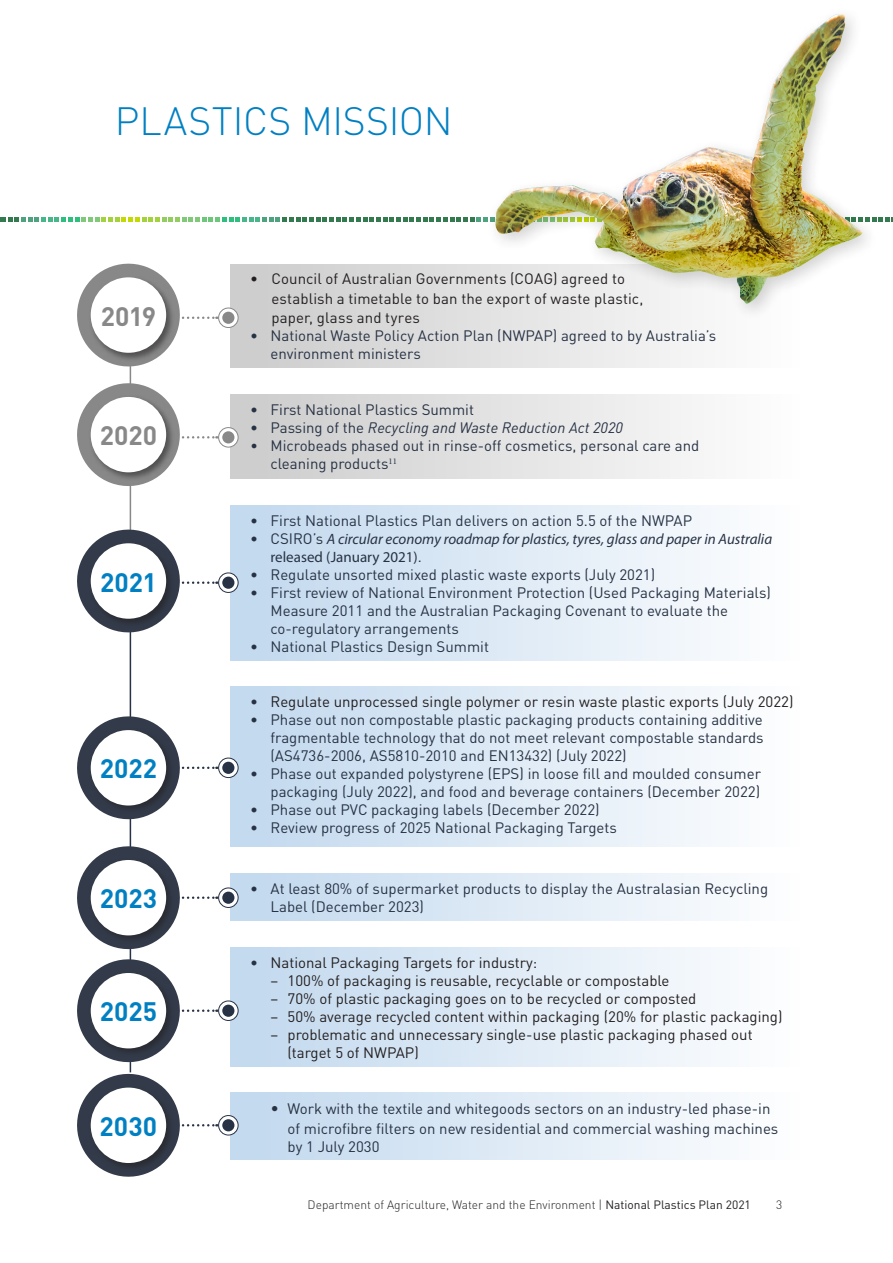
<style>
.page{position:relative;width:893px;height:1263px;background:#fff}
.page>*{position:absolute;margin:0;border:0;box-sizing:border-box;transform-origin:0 0}
._01__HEADING_1{font:300 39px "DIN";color:#0080c2}
._03__HEADING_3{font:700 26.4px "DIN";color:#0080c2}
._03__HEADING_3-2{font:700 26.4px "DIN";color:#888}
.t1{font:15px/18px "DIN";color:#273244}
._05c__DOT_POINTS{font:15px/19.5px "DIN";color:#231f20}
.t2{font:italic 15px/18px "Myriad Pro";color:#273244}
.t3{font:italic 15px "DIN";color:#273244}
.t4{font:300 12px "DIN";color:#231f20}
._03__HEADING_3-3{font:8.7px "Minion Pro";color:#273244}
.s1{font-style:normal}
.s2{font-style:italic}
.s3{font-family:"DIN";font-style:normal}
.s4{color:#273244}
.s5{font-size:16.2px}
.s6{font-weight:400}
</style>
<div class="page">
<svg style="left:0;top:217px;width:893px;height:5px"></svg>
<div style="left:230px;top:394px;width:570px;height:85px;background:linear-gradient(to right,#cbcbcb,#fefefe)"></div>
<div style="left:230px;top:264px;width:570px;height:104px;background:linear-gradient(to right,#cbcbcb,#fefefe)"></div>
<div style="left:230px;top:505px;width:570px;height:155px;background:linear-gradient(to right,#c1d8ee,#fefefe)"></div>
<div style="left:230px;top:686px;width:570px;height:161px;background:linear-gradient(to right,#c1d8ee,#fefefe)"></div>
<div style="left:230px;top:947px;width:570px;height:119px;background:linear-gradient(to right,#c1d8ee,#fefefe)"></div>
<div style="left:230px;top:1092px;width:570px;height:68px;background:linear-gradient(to right,#c1d8ee,#fefefe)"></div>
<div style="left:230px;top:873px;width:570px;height:48px;background:linear-gradient(to right,#c1d7ed,#fefefe)"></div>
<hr style="left:130px;top:625px;width:1px;height:447px;background:#273244">
<hr style="left:130px;top:358px;width:1px;height:186px;background:#888">
<div style="left:486px;top:5px;width:394px;height:316px;background:#231f20;opacity:.2"></div>
<img style="left:493px;top:14px;width:370px;height:291px">
<svg style="left:219px;top:428px;width:19px;height:19px"></svg>
<div style="left:218px;top:427px;width:20px;height:20px;border:1px solid #888;border-radius:50%"></div>
<div style="left:222px;top:431px;width:12px;height:12px;background:#888;border-radius:50%"></div>
<svg style="left:219px;top:308px;width:19px;height:19px"></svg>
<div style="left:218px;top:308px;width:20px;height:20px;border:1px solid #888;border-radius:50%"></div>
<div style="left:222px;top:312px;width:12px;height:12px;background:#888;border-radius:50%"></div>
<svg style="left:77px;top:263px;width:140px;height:230px"></svg>
<div style="left:88px;top:275px;width:87px;height:86px;background:#231f20;opacity:.55"></div>
<div style="left:91px;top:277px;width:75px;height:76px;background:#fff;border-radius:50%"></div>
<svg style="left:219px;top:573px;width:19px;height:19px"></svg>
<div style="left:218px;top:573px;width:20px;height:20px;border:1px solid #273244;border-radius:50%"></div>
<div style="left:222px;top:577px;width:12px;height:12px;background:#273244;border-radius:50%"></div>
<svg style="left:77px;top:523px;width:140px;height:116px"></svg>
<div style="left:88px;top:541px;width:87px;height:86px;background:#231f20;opacity:.55"></div>
<div style="left:91px;top:543px;width:75px;height:76px;background:#fff;border-radius:50%"></div>
<svg style="left:219px;top:758px;width:19px;height:19px"></svg>
<div style="left:218px;top:758px;width:20px;height:20px;border:1px solid #273244;border-radius:50%"></div>
<div style="left:222px;top:762px;width:12px;height:12px;background:#273244;border-radius:50%"></div>
<svg style="left:77px;top:710px;width:140px;height:116px"></svg>
<div style="left:88px;top:728px;width:87px;height:86px;background:#231f20;opacity:.55"></div>
<div style="left:91px;top:730px;width:75px;height:75px;background:#fff;border-radius:50%"></div>
<svg style="left:219px;top:1001px;width:19px;height:19px"></svg>
<div style="left:218px;top:1001px;width:20px;height:19px;border:1px solid #273244;border-radius:50%"></div>
<div style="left:222px;top:1005px;width:12px;height:12px;background:#273244;border-radius:50%"></div>
<svg style="left:219px;top:1115px;width:19px;height:20px"></svg>
<div style="left:218px;top:1115px;width:20px;height:20px;border:1px solid #273244;border-radius:50%"></div>
<div style="left:222px;top:1119px;width:12px;height:12px;background:#273244;border-radius:50%"></div>
<svg style="left:219px;top:888px;width:19px;height:19px"></svg>
<div style="left:218px;top:888px;width:20px;height:20px;border:1px solid #273244;border-radius:50%"></div>
<div style="left:222px;top:892px;width:12px;height:12px;background:#273244;border-radius:50%"></div>
<svg style="left:77px;top:840px;width:140px;height:337px"></svg>
<div style="left:88px;top:857px;width:87px;height:87px;background:#231f20;opacity:.55"></div>
<div style="left:91px;top:860px;width:75px;height:75px;background:#fff;border-radius:50%"></div>
<p class="_01__HEADING_1" style="left:115px;top:97px;width:339px">PLASTICS MISSION</p>
<p class="_03__HEADING_3-2" style="left:101px;top:299px;width:57px">2019</p>
<p class="_03__HEADING_3-2" style="left:100px;top:418px;width:59px">2020</p>
<p class="_03__HEADING_3" style="left:100px;top:565px;width:58px">2021</p>
<p class="_03__HEADING_3" style="left:100px;top:752px;width:59px">2022</p>
<p class="_05c__DOT_POINTS" style="left:271px;top:269px;width:373px;text-indent:-21px">• Council of Australian Governments (COAG) agreed to establish a timetable to ban the export of waste plastic, paper, glass and tyres</p>
<p class="t1" style="left:270px;top:327px;width:447px;text-indent:-20px">• National Waste Policy Action Plan (NWPAP) agreed to by Australia’s environment ministers</p>
<p class="t1" style="left:250px;top:400px;width:225px">• First National Plastics Summit</p>
<p class="t3" style="left:250px;top:418px;width:374px"><span class="s1">• Passing of the</span> Recycling and Waste Reduction Act 2020</p>
<p class="t1" style="left:270px;top:436px;width:430px;text-indent:-20px"><span class="s2">•</span> Microbeads phased out in rinse-off cosmetics, personal care and cleaning products</p>
<p class="_03__HEADING_3-3" style="left:389px;top:455px;width:10px">11</p>
<p class="t1" style="left:250px;top:511px;width:444px">• First National Plastics Plan delivers on action 5.5 of the NWPAP</p>
<p class="t2" style="left:270px;top:529px;width:503px;text-indent:-20px"><span class="s3">• CSIRO’s</span> A circular economy roadmap for plastics, tyres, glass and paper in Australia <span class="s1">released (January 2021)</span><span class="s3">.</span></p>
<p class="t1" style="left:250px;top:565px;width:407px">• Regulate unsorted mixed plastic waste exports (July 2021)</p>
<p class="t1" style="left:270px;top:583px;width:502px;text-indent:-20px">• First review of National Environment Protection (Used Packaging Materials)<br>Measure 2011 and the Australian Packaging Covenant to evaluate the co-regulatory arrangements</p>
<p class="t1" style="left:250px;top:637px;width:240px">• National Plastics Design Summit</p>
<p class="_05c__DOT_POINTS" style="left:250px;top:691px;width:545px"><span class="s4">•</span> Regulate unprocessed single polymer or resin waste plastic exports (July 2022)</p>
<p class="t1" style="left:270px;top:710px;width:495px;text-align:justify;text-indent:-20px">• Phase out non compostable plastic packaging products containing additive fragmentable technology that do not meet relevant compostable standards (AS4736-2006, AS5810-2010 and EN13432) (July 2022)</p>
<p class="t1" style="left:250px;top:764px;width:512px;text-align:right">• Phase out expanded polystyrene (EPS) in loose fill and moulded consumer packaging (July 2022), and food and beverage containers (December 2022)</p>
<p class="t1" style="left:250px;top:800px;width:351px">• Phase out PVC packaging labels (December 2022)</p>
<p class="t1" style="left:250px;top:818px;width:368px">• Review progress of 2025 National Packaging Targets</p>
<p class="_03__HEADING_3" style="left:100px;top:881px;width:59px">2023</p>
<p class="t1" style="left:270px;top:879px;width:499px;text-indent:-20px">• At least 80% of supermarket products to display the Australasian Recycling<br>Label (December 2023)</p>
<p class="_03__HEADING_3" style="left:100px;top:994px;width:59px">2025</p>
<p class="_03__HEADING_3" style="left:100px;top:1109px;width:59px">2030</p>
<p class="_05c__DOT_POINTS" style="left:250px;top:952px;width:289px"><span class="s4">•</span> National Packaging Targets for industry:</p>
<p class="_05c__DOT_POINTS" style="left:270px;top:970px;width:401px">– 100% of packaging is reusable, recyclable or compostable</p>
<p class="_05c__DOT_POINTS" style="left:270px;top:988px;width:427px">– 70% of plastic packaging goes on to be recycled or composted</p>
<p class="_05c__DOT_POINTS" style="left:270px;top:1006px;width:513px">– 50% average recycled content within packaging (20% for plastic packaging)</p>
<p class="_05c__DOT_POINTS" style="left:288px;top:1025px;width:467px;line-height:18px;text-indent:-17px">– problematic and unnecessary single-use plastic packaging phased out (target 5 of NWPAP)</p>
<p class="t1" style="left:288px;top:1099px;width:492px;line-height:19.5px;text-indent:-17px"><span class="s5">•</span> Work with the textile and whitegoods sectors on an industry-led phase-in of microfibre filters on new residential and commercial washing machines</p>
<p class="t1" style="left:288px;top:1137px;width:93px">by 1 July 2030</p>
<p class="t4" style="left:308px;top:1197px;width:445px">Department of Agriculture, Water and the Environment | <span class="s6">National Plastics Plan 2021</span></p>
<p class="t4" style="left:776px;top:1197px;width:8px">3</p>
</div>
